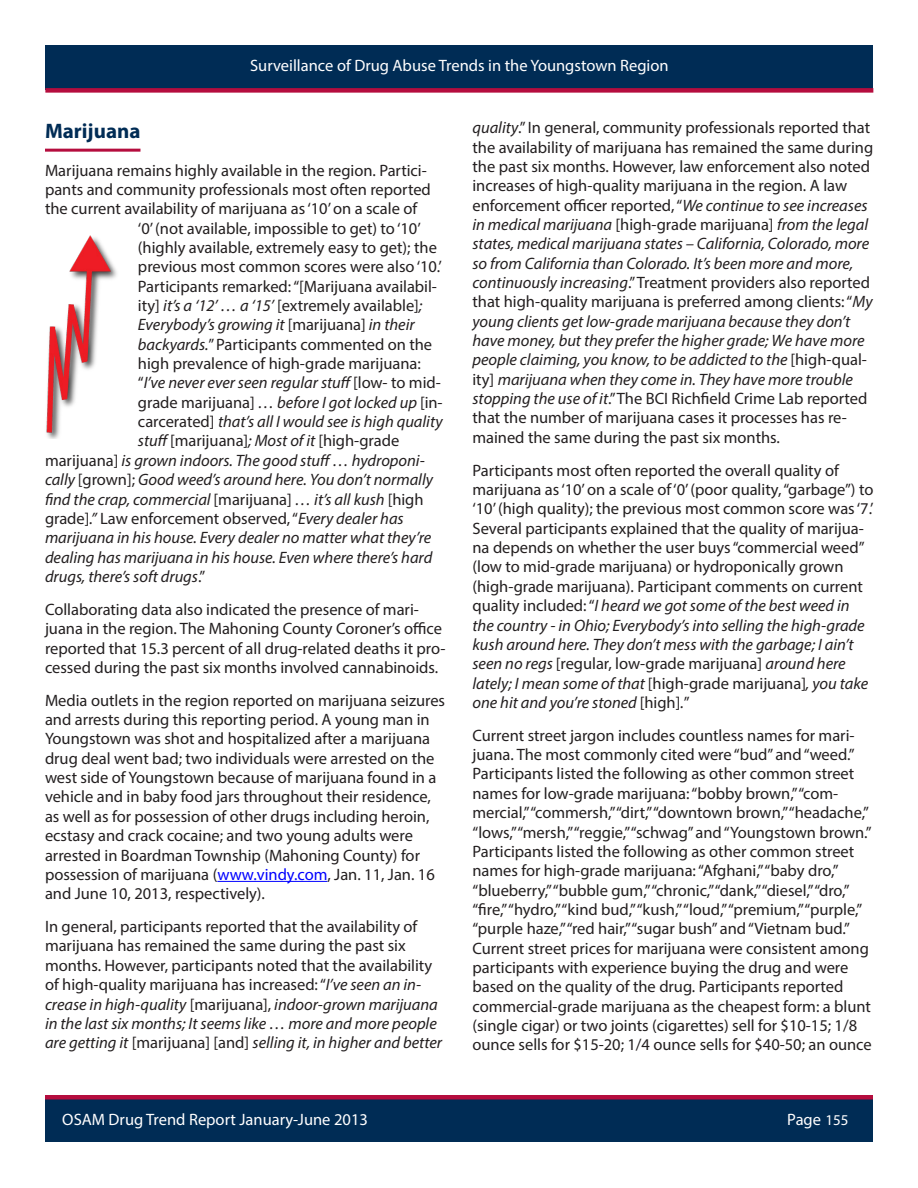
<style>
.page{position:relative;width:918px;height:1188px;background:#fff}
.page>*{position:absolute;margin:0;border:0;box-sizing:border-box;transform-origin:0 0}
.t1{font:700 21px "Myriad Pro";color:#002c55}
.t2{font:16.5px/19.4px "Myriad Pro";color:#231f20}
.t3{font:italic 16.5px "Myriad Pro";color:#231f20}
.t4{font:16.5px "Myriad Pro";color:#fff}
.s1{font-style:italic}
.s2{font-style:normal}
.s3{color:#00f}
.s4{font-size:15px}
</style>
<div class="page">
<div style="left:45px;top:45px;width:828px;height:45px;background:#002c55"></div>
<div style="left:45px;top:88px;width:828px;height:5px;background:#b50d3e"></div>
<div style="left:45px;top:1097px;width:828px;height:45px;background:#002c55"></div>
<div style="left:45px;top:1095px;width:828px;height:5px;background:#b50d3e"></div>
<img style="left:46px;top:235px;width:71px;height:204px">
<hr style="left:45px;top:149px;width:95px;height:3px;background:#b50d3e">
<hr style="left:217px;top:881px;width:110px;height:1px;background:#00f">
<p class="t4" style="left:250px;top:55px;width:420px">Surveillance of Drug Abuse Trends in the Youngstown Region</p>
<p class="t1" style="left:45px;top:117px;width:97px">Marijuana</p>
<p class="t2" style="left:45px;top:160px;width:383px">Marijuana remains highly available in the region. Partici-</p>
<p class="t2" style="left:45px;top:179px;width:387px">pants and community professionals most often reported</p>
<p class="t2" style="left:45px;top:199px;width:374px">the current availability of marijuana as ‘10’ on a scale of</p>
<p class="t2" style="left:138px;top:218px;width:284px">‘0’ (not available, impossible to get) to ‘10’</p>
<p class="t2" style="left:138px;top:237px;width:300px">(highly available, extremely easy to get); the</p>
<p class="t2" style="left:138px;top:257px;width:305px">previous most common scores were also ‘10.’</p>
<p class="t2" style="left:138px;top:276px;width:301px">Participants remarked: “[Marijuana availabil-</p>
<p class="t2" style="left:138px;top:296px;width:286px">ity] <span class="s1">it’s a ‘12’ … a ‘15’</span> [extremely available]<span class="s1">;</span></p>
<p class="t3" style="left:138px;top:315px;width:278px">Everybody’s growing it <span class="s2">[marijuana]</span> in their</p>
<p class="t2" style="left:138px;top:334px;width:296px"><span class="s1">backyards.</span>” Participants commented on the</p>
<p class="t2" style="left:138px;top:354px;width:284px">high prevalence of high-grade marijuana:</p>
<p class="t3" style="left:138px;top:373px;width:304px"><span class="s2">“</span>I’ve never ever seen regular stuff <span class="s2">[low- to mid-</span></p>
<p class="t2" style="left:138px;top:392px;width:306px">grade marijuana] <span class="s1">… before I got locked up</span> [in-</p>
<p class="t3" style="left:138px;top:411px;width:306px"><span class="s2">carcerated]</span> that’s all I would see is high quality</p>
<p class="t2" style="left:138px;top:431px;width:263px"><span class="s1">stuff</span> [marijuana]<span class="s1">; Most of it</span> [high-grade</p>
<p class="t3" style="left:45px;top:450px;width:381px"><span class="s2">marijuana]</span> is grown indoors. The good stuff … hydroponi-</p>
<p class="t3" style="left:45px;top:469px;width:390px">cally <span class="s2">[grown];</span> Good weed’s around here. You don’t normally</p>
<p class="t3" style="left:45px;top:489px;width:380px">find the crap, commercial <span class="s2">[marijuana]</span> … it’s all kush <span class="s2">[high</span></p>
<p class="t2" style="left:45px;top:508px;width:360px">grade]<span class="s1">.”</span> Law enforcement observed, “<span class="s1">Every dealer has</span></p>
<p class="t3" style="left:45px;top:528px;width:388px">marijuana in his house. Every dealer no matter what they’re</p>
<p class="t3" style="left:45px;top:547px;width:389px">dealing has marijuana in his house. Even where there’s hard</p>
<p class="t3" style="left:45px;top:566px;width:162px">drugs, there’s soft drugs<span class="s2">.”</span></p>
<p class="t2" style="left:45px;top:599px;width:402px">Collaborating data also indicated the presence of mari&shy;juana in the region. The Mahoning County Coroner’s office reported that 15.3 percent of all drug-related deaths it pro&shy;cessed during the past six months involved cannabinoids.</p>
<p class="t2" style="left:45px;top:690px;width:402px">Media outlets in the region reported on marijuana seizures and arrests during this reporting period. A young man in Youngstown was shot and hospitalized after a marijuana drug deal went bad; two individuals were arrested on the west side of Youngstown because of marijuana found in a vehicle and in baby food jars throughout their residence, as well as for possession of other drugs including heroin, ecstasy and crack cocaine; and two young adults were arrested in Boardman Township (Mahoning County) for possession of marijuana (<span class="s3">www.vindy.com</span>, Jan. 11, Jan. 16 and June 10, 2013, respectively).</p>
<p class="t2" style="left:45px;top:917px;width:399px">In general, participants reported that the availability of marijuana has remained the same during the past six months. However, participants noted that the availability of high-quality marijuana has increased: “<span class="s1">I’ve seen an in&shy;crease in high-quality</span> [marijuana], <span class="s1">indoor-grown marijuana in the last six months; It seems like … more and more people are getting it</span> [marijuana] [and] <span class="s1">selling it, in higher and better</span></p>
<p class="t4" style="left:62px;top:1109px;width:307px">OSAM Drug Trend Report January-June 2013</p>
<p class="t2" style="left:472px;top:118px;width:402px"><span class="s1">quality</span>.” In general, community professionals reported that the availability of marijuana has remained the same during the past six months. However, law enforcement also noted increases of high-quality marijuana in the region. A law enforcement officer reported, “<span class="s1">We continue to see increases in medical marijuana</span> [high-grade marijuana] <span class="s1">from the legal states, medical marijuana states – California, Colorado, more so from California than Colorado. It’s been more and more, continuously increasing</span>.” Treatment providers also reported that high-quality marijuana is preferred among clients: “<span class="s1">My young clients get low-grade marijuana because they don’t have money, but they prefer the higher grade; We have more people claiming, you know, to be addicted to the</span> [high-qual&shy;ity] <span class="s1">marijuana when they come in. They have more trouble stopping the use of it</span>.” The BCI Richfield Crime Lab reported that the number of marijuana cases it processes has re&shy;mained the same during the past six months.</p>
<p class="t2" style="left:472px;top:460px;width:403px">Participants most often reported the overall quality of marijuana as ‘10’ on a scale of ‘0’ (poor quality, “garbage”) to ‘10’ (high quality); the previous most common score was ‘7.’ Several participants explained that the quality of marijua&shy;na depends on whether the user buys “commercial weed” (low to mid-grade marijuana) or hydroponically grown (high-grade marijuana). Participant comments on current quality included: “<span class="s1">I heard we got some of the best weed in the country - in Ohio; Everybody’s into selling the high-grade kush around here. They don’t mess with the garbage; I ain’t seen no regs</span> [regular, low-grade marijuana] <span class="s1">around here lately; I mean some of that</span> [high-grade marijuana]<span class="s1">, you take one hit and you’re stoned</span> [high]<span class="s1">.</span>”</p>
<p class="t2" style="left:472px;top:725px;width:401px">Current street jargon includes countless names for mari&shy;juana. The most commonly cited were “bud” and “weed.” Participants listed the following as other common street names for low-grade marijuana: “bobby brown,” “com&shy;mercial,” “commersh,” “dirt,” “downtown brown,” “headache,” “lows,” “mersh,” “reggie,” “schwag” and “Youngstown brown.” Participants listed the following as other common street names for high-grade marijuana: “Afghani,” “baby dro,” “blueberry,” “bubble gum,” “chronic,” “dank,” “diesel,” “dro,” “fire,” “hydro,” “kind bud,” “kush,” “loud,” “premium,” “purple,” “purple haze,” “red hair,” “sugar bush” and “Vietnam bud.” Current street prices for marijuana were consistent among participants with experience buying the drug and were based on the quality of the drug. Participants reported commercial-grade marijuana as the cheapest form: a blunt (single cigar) or two joints (cigarettes) sell for $10-15; 1/8 ounce sells for $15-20; 1/4 ounce sells for $40-50; an ounce</p>
<p class="t4" style="left:787px;top:1109px;width:63px">Page <span class="s4">155</span></p>
</div>
